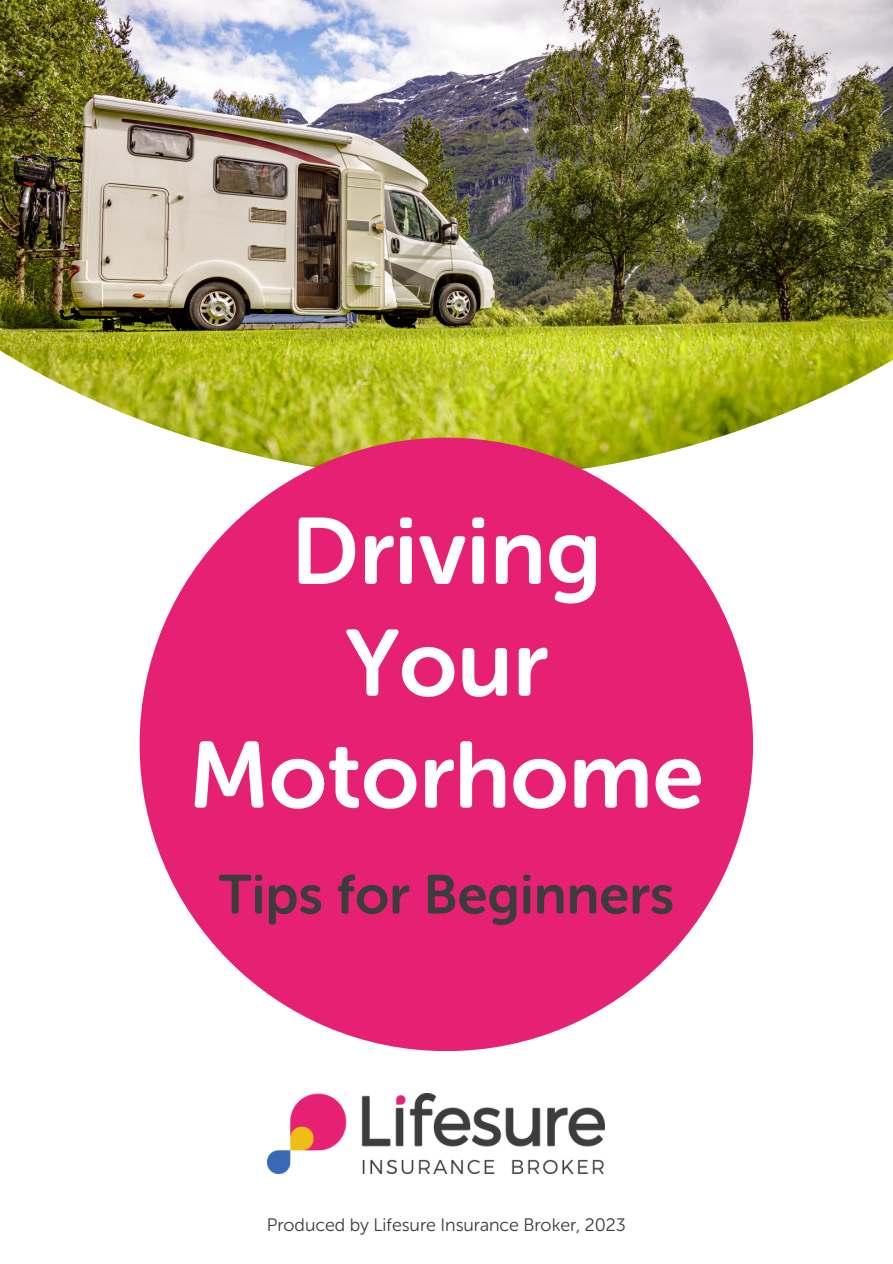
<style>
.page{position:relative;width:893px;height:1264px;background:#fff}
.page>*{position:absolute;margin:0;border:0;box-sizing:border-box;transform-origin:0 0}
.t1{font:93.45px/111.8px "Museo Sans Rounded 700";color:#fff;text-align:center}
.t2{font:54.75px "Museo Sans Rounded 700";color:#3c3c3b}
.t3{font:18px "Museo Sans Rounded 300";color:#3c3c3b}
</style>
<div class="page">
<img style="left:0;top:0;width:892px;height:197px">
<img style="left:268px;top:1093px;width:336px;height:80px">
<img style="left:0;top:197px;width:892px;height:529px">
<div style="left:0;top:497px;width:268px;height:268px;background:#fff"></div>
<div style="left:140px;top:437px;width:613px;height:614px;background:#e62174;border-radius:50%"></div>
<p class="t1" style="left:189px;top:496px;width:516px">Driving<br>Your<br>Motorhome</p>
<p class="t2" style="left:218px;top:862px;width:457px">Tips for Beginners</p>
<p class="t3" style="left:267px;top:1213px;width:360px">Produced by Lifesure Insurance Broker, 2023</p>
</div>
